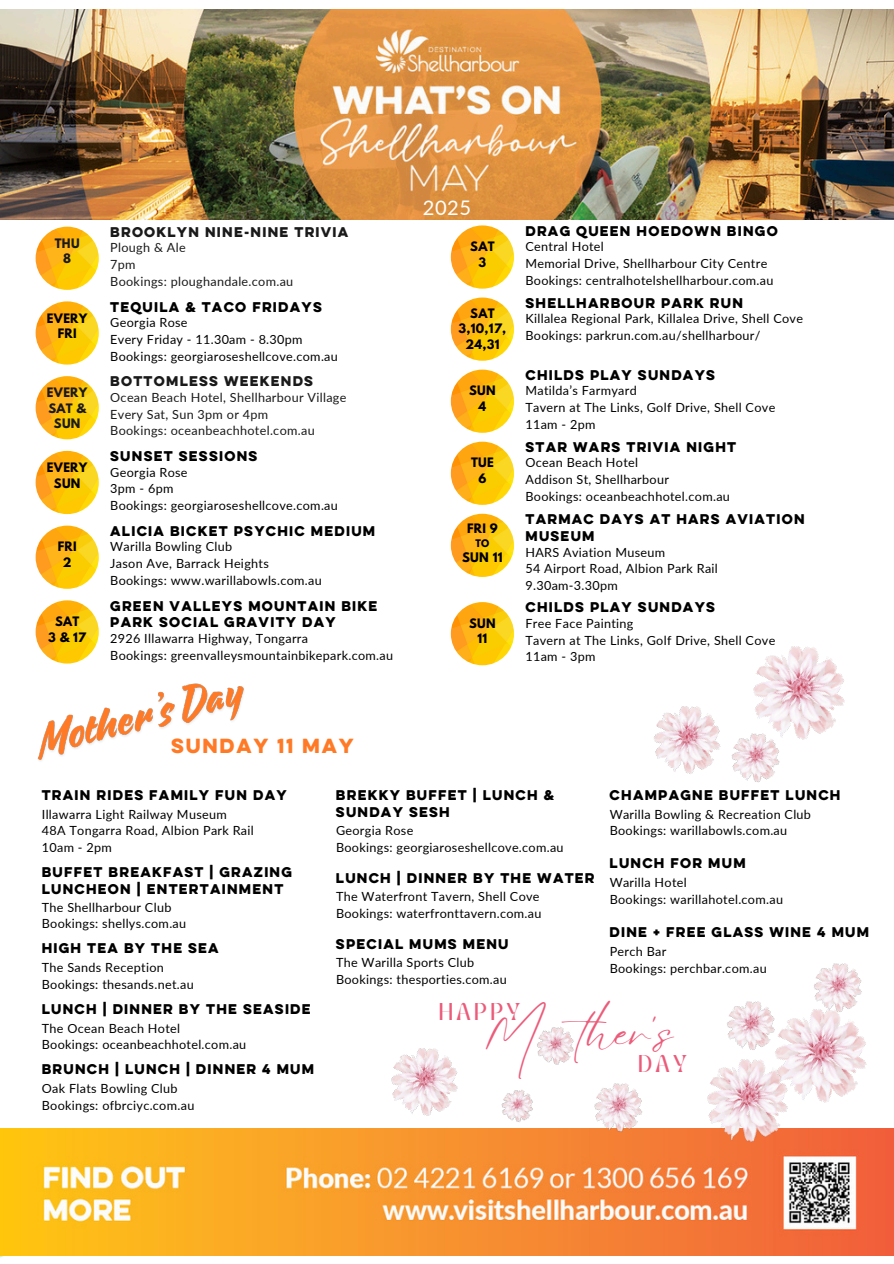
<style>
.page{position:relative;width:894px;height:1264px;background:#fff}
.page>*{position:absolute;margin:0;border:0;box-sizing:border-box;transform-origin:0 0}
.t1{font:46.35px "Eyesome Script";color:#eb5b7a}
.t2{font:20.1px "Lato";color:#fff}
.t3{font:18.3px "Eveleth Clean";letter-spacing:.1em;color:#ff7a26}
.t4{font:16.95px "TANMERINGUE";letter-spacing:.2em;color:#eb5b7a}
.t5{font:12.6px "Lato";letter-spacing:.025em;color:#000}
.t6{font:12.6px/16.8px "Eveleth Clean";letter-spacing:.1em;color:#000}
.t7{font:12.6px "Lato";letter-spacing:.025em;color:#1a1a1a}
.t8{font:12.6px "Eveleth Clean";letter-spacing:.1em;color:#1a1a1a}
.t9{font:700 11.7px "League Spartan";color:#000}
.t10{font:700 11.55px/15.5px "League Spartan";letter-spacing:.025em;color:#000;text-align:center}
.t11{font:700 11.55px/15.5px "League Spartan";letter-spacing:.025em;color:#1a1a1a;text-align:center}
.t12{font:700 9.3px "League Spartan";color:#000}
</style>
<div class="page">
<img style="left:0;top:1255px;width:44px;height:3px">
<img style="left:0;top:1128px;width:893px;height:127px">
<img style="left:36px;top:376px;width:63px;height:63px;border-radius:50%">
<img style="left:36px;top:301px;width:63px;height:63px;border-radius:50%">
<img style="left:450px;top:514px;width:64px;height:63px;border-radius:50%">
<img style="left:36px;top:451px;width:63px;height:63px;border-radius:50%">
<img style="left:0;top:10px;width:893px;height:209px">
<img style="left:450px;top:369px;width:64px;height:64px;border-radius:50%">
<img style="left:36px;top:227px;width:63px;height:63px;border-radius:50%">
<img style="left:753px;top:646px;width:92px;height:94px">
<img style="left:654px;top:706px;width:67px;height:68px">
<img style="left:731px;top:724px;width:58px;height:59px">
<img style="left:784px;top:1018px;width:83px;height:85px">
<img style="left:391px;top:1048px;width:67px;height:68px">
<img style="left:690px;top:1043px;width:114px;height:114px">
<img style="left:717px;top:1001px;width:67px;height:57px">
<img style="left:501px;top:1090px;width:32px;height:32px">
<img style="left:585px;top:1083px;width:67px;height:57px">
<img style="left:804px;top:963px;width:63px;height:57px">
<img style="left:537px;top:1027px;width:37px;height:38px">
<img style="left:36px;top:525px;width:63px;height:64px;border-radius:50%">
<img style="left:450px;top:602px;width:64px;height:63px;border-radius:50%">
<img style="left:36px;top:600px;width:63px;height:63px;border-radius:50%">
<img style="left:450px;top:297px;width:64px;height:64px;border-radius:50%">
<img style="left:450px;top:225px;width:64px;height:64px;border-radius:50%">
<img style="left:450px;top:441px;width:64px;height:64px;border-radius:50%">
<img style="left:37px;top:659px;width:207px;height:102px">
<h5 class="t2" style="left:423px;top:195px;width:50px">2025</h5>
<h5 class="t11" style="left:55px;top:237px;width:26px">THU<br>8</h5>
<p class="t8" style="left:110px;top:226px;width:239px">BROOKLYN NINE-NINE TRIVIA</p>
<p class="t7" style="left:110px;top:240px;width:77px">Plough &amp; Ale</p>
<p class="t7" style="left:110px;top:257px;width:27px">7pm</p>
<h5 class="t7" style="left:110px;top:273px;width:184px">Bookings: ploughandale.com.au</h5>
<p class="t10" style="left:470px;top:240px;width:26px">SAT<br>3</p>
<p class="t6" style="left:525px;top:224px;width:254px">DRAG QUEEN HOEDOWN BINGO</p>
<p class="t5" style="left:525px;top:239px;width:80px">Central Hotel</p>
<p class="t5" style="left:525px;top:255px;width:243px">Memorial Drive, Shellharbour City Centre</p>
<h5 class="t5" style="left:525px;top:272px;width:249px">Bookings: centralhotelshellharbour.com.au</h5>
<p class="t10" style="left:47px;top:312px;width:42px">EVERY<br>FRI</p>
<p class="t6" style="left:110px;top:300px;width:213px">TEQUILA &amp; TACO FRIDAYS</p>
<h5 class="t5" style="left:110px;top:314px;width:79px">Georgia Rose</h5>
<h5 class="t5" style="left:110px;top:331px;width:194px">Every Friday - 11.30am - 8.30pm</h5>
<p class="t5" style="left:110px;top:348px;width:229px">Bookings: georgiaroseshellcove.com.au</p>
<p class="t10" style="left:458px;top:307px;width:49px">SAT<br>3,10,17,<br>24,31</p>
<h4 class="t6" style="left:525px;top:296px;width:219px">SHELLHARBOUR PARK RUN</h4>
<p class="t5" style="left:525px;top:311px;width:279px">Killalea Regional Park, Killalea Drive, Shell Cove</p>
<p class="t5" style="left:525px;top:327px;width:236px">Bookings: parkrun.com.au/shellharbour/</p>
<p class="t11" style="left:47px;top:386px;width:42px">EVERY<br>SAT &amp;<br>SUN</p>
<h3 class="t8" style="left:110px;top:375px;width:204px">BOTTOMLESS WEEKENDS</h3>
<h5 class="t7" style="left:110px;top:389px;width:238px">Ocean Beach Hotel, Shellharbour Village</h5>
<h5 class="t7" style="left:110px;top:406px;width:159px">Every Sat, Sun 3pm or 4pm</h5>
<p class="t7" style="left:110px;top:423px;width:206px">Bookings: oceanbeachhotel.com.au</p>
<h5 class="t10" style="left:469px;top:384px;width:28px">SUN<br>4</h5>
<p class="t6" style="left:525px;top:368px;width:191px">CHILDS PLAY SUNDAYS</p>
<p class="t5" style="left:525px;top:383px;width:113px">Matilda’s Farmyard</p>
<p class="t5" style="left:525px;top:399px;width:251px">Tavern at The Links, Golf Drive, Shell Cove</p>
<h5 class="t5" style="left:525px;top:416px;width:71px">11am - 2pm</h5>
<p class="t10" style="left:47px;top:461px;width:42px">EVERY<br>SUN</p>
<h5 class="t10" style="left:58px;top:540px;width:20px">FRI<br>2</h5>
<p class="t6" style="left:110px;top:449px;width:148px">SUNSET SESSIONS</p>
<h5 class="t5" style="left:110px;top:464px;width:79px">Georgia Rose</h5>
<h5 class="t5" style="left:110px;top:481px;width:65px">3pm - 6pm</h5>
<p class="t5" style="left:110px;top:497px;width:229px">Bookings: georgiaroseshellcove.com.au</p>
<p class="t6" style="left:110px;top:524px;width:266px">ALICIA BICKET PSYCHIC MEDIUM</p>
<h5 class="t5" style="left:110px;top:539px;width:123px">Warilla Bowling Club</h5>
<p class="t5" style="left:110px;top:555px;width:160px">Jason Ave, Barrack Heights</p>
<p class="t5" style="left:110px;top:572px;width:213px">Bookings: www.warillabowls.com.au</p>
<p class="t10" style="left:471px;top:456px;width:24px">TUE<br>6</p>
<p class="t10" style="left:467px;top:522px;width:32px">FRI 9</p>
<p class="t12" style="left:475px;top:538px;width:15px">TO</p>
<p class="t9" style="left:462px;top:551px;width:42px">SUN 11</p>
<p class="t6" style="left:525px;top:440px;width:212px">STAR WARS TRIVIA NIGHT</p>
<h5 class="t5" style="left:525px;top:455px;width:114px">Ocean Beach Hotel</h5>
<p class="t5" style="left:525px;top:471px;width:145px">Addison St, Shellharbour</p>
<p class="t5" style="left:525px;top:488px;width:206px">Bookings: oceanbeachhotel.com.au</p>
<h5 class="t6" style="left:525px;top:512px;width:280px">TARMAC DAYS AT HARS AVIATION<br>MUSEUM</h5>
<h5 class="t5" style="left:525px;top:544px;width:141px">HARS Aviation Museum</h5>
<p class="t5" style="left:525px;top:561px;width:194px">54 Airport Road, Albion Park Rail</p>
<p class="t5" style="left:525px;top:578px;width:94px">9.30am-3.30pm</p>
<p class="t10" style="left:48px;top:615px;width:39px">SAT<br>3&amp;17</p>
<h4 class="t6" style="left:110px;top:598px;width:268px">GREEN VALLEYS MOUNTAIN BIKE<br>PARK SOCIAL GRAVITY DAY</h4>
<p class="t5" style="left:110px;top:630px;width:199px">2926 Illawarra Highway, Tongarra</p>
<h1 class="t5" style="left:110px;top:647px;width:284px">Bookings: greenvalleysmountainbikepark.com.au</h1>
<p class="t10" style="left:469px;top:617px;width:28px">SUN<br>11</p>
<p class="t6" style="left:525px;top:600px;width:191px">CHILDS PLAY SUNDAYS</p>
<p class="t5" style="left:525px;top:615px;width:109px">Free Face Painting</p>
<h5 class="t5" style="left:525px;top:632px;width:251px">Tavern at The Links, Golf Drive, Shell Cove</h5>
<p class="t5" style="left:525px;top:649px;width:71px">11am - 3pm</p>
<p class="t3" style="left:171px;top:737px;width:184px">SUNDAY 11 MAY</p>
<p class="t6" style="left:42px;top:788px;width:246px">TRAIN RIDES FAMILY FUN DAY</p>
<p class="t5" style="left:42px;top:806px;width:186px">Illawarra Light Railway Museum</p>
<p class="t5" style="left:42px;top:823px;width:213px">48A Tongarra Road, Albion Park Rail</p>
<h5 class="t5" style="left:42px;top:839px;width:71px">10am - 2pm</h5>
<h5 class="t6" style="left:42px;top:865px;width:251px">BUFFET BREAKFAST | GRAZING<br>LUNCHEON | ENTERTAINMENT</h5>
<p class="t5" style="left:42px;top:899px;width:131px">The Shellharbour Club</p>
<p class="t5" style="left:42px;top:916px;width:146px">Bookings: shellys.com.au</p>
<p class="t6" style="left:42px;top:941px;width:178px">HIGH TEA BY THE SEA</p>
<p class="t5" style="left:42px;top:959px;width:123px">The Sands Reception</p>
<p class="t5" style="left:42px;top:976px;width:153px">Bookings: thesands.net.au</p>
<p class="t6" style="left:42px;top:1001px;width:270px">LUNCH | DINNER BY THE SEASIDE</p>
<p class="t5" style="left:42px;top:1020px;width:140px">The Ocean Beach Hotel</p>
<h2 class="t5" style="left:42px;top:1036px;width:206px">Bookings: oceanbeachhotel.com.au</h2>
<p class="t6" style="left:42px;top:1062px;width:274px">BRUNCH | LUNCH | DINNER 4 MUM</p>
<p class="t5" style="left:42px;top:1080px;width:137px">Oak Flats Bowling Club</p>
<h5 class="t5" style="left:42px;top:1097px;width:154px">Bookings: ofbrciyc.com.au</h5>
<h5 class="t6" style="left:336px;top:788px;width:219px">BREKKY BUFFET | LUNCH &amp;<br>SUNDAY SESH</h5>
<p class="t5" style="left:336px;top:823px;width:79px">Georgia Rose</p>
<p class="t5" style="left:336px;top:839px;width:229px">Bookings: georgiaroseshellcove.com.au</p>
<p class="t6" style="left:336px;top:870px;width:260px">LUNCH | DINNER BY THE WATER</p>
<h5 class="t5" style="left:336px;top:889px;width:205px">The Waterfront Tavern, Shell Cove</h5>
<h5 class="t5" style="left:336px;top:905px;width:207px">Bookings: waterfronttavern.com.au</h5>
<p class="t6" style="left:336px;top:936px;width:174px">SPECIAL MUMS MENU</p>
<p class="t5" style="left:336px;top:955px;width:139px">The Warilla Sports Club</p>
<p class="t5" style="left:336px;top:971px;width:172px">Bookings: thesporties.com.au</p>
<h5 class="t6" style="left:609px;top:788px;width:232px">CHAMPAGNE BUFFET LUNCH</h5>
<h5 class="t5" style="left:609px;top:806px;width:203px">Warilla Bowling &amp; Recreation Club</h5>
<p class="t5" style="left:609px;top:823px;width:179px">Bookings: warillabowls.com.au</p>
<h5 class="t6" style="left:609px;top:856px;width:137px">LUNCH FOR MUM</h5>
<h5 class="t5" style="left:609px;top:874px;width:79px">Warilla Hotel</h5>
<p class="t5" style="left:609px;top:891px;width:175px">Bookings: warillahotel.com.au</p>
<h5 class="t6" style="left:609px;top:925px;width:261px">DINE + FREE GLASS WINE 4 MUM</h5>
<p class="t5" style="left:609px;top:943px;width:58px">Perch Bar</p>
<p class="t5" style="left:609px;top:960px;width:158px">Bookings: perchbar.com.au</p>
<p class="t1" style="left:484px;top:1001px;width:190px">M ther's</p>
<h5 class="t4" style="left:438px;top:1002px;width:83px">HAPPY</h5>
<p class="t4" style="left:637px;top:1055px;width:51px">DAY</p>
</div>
